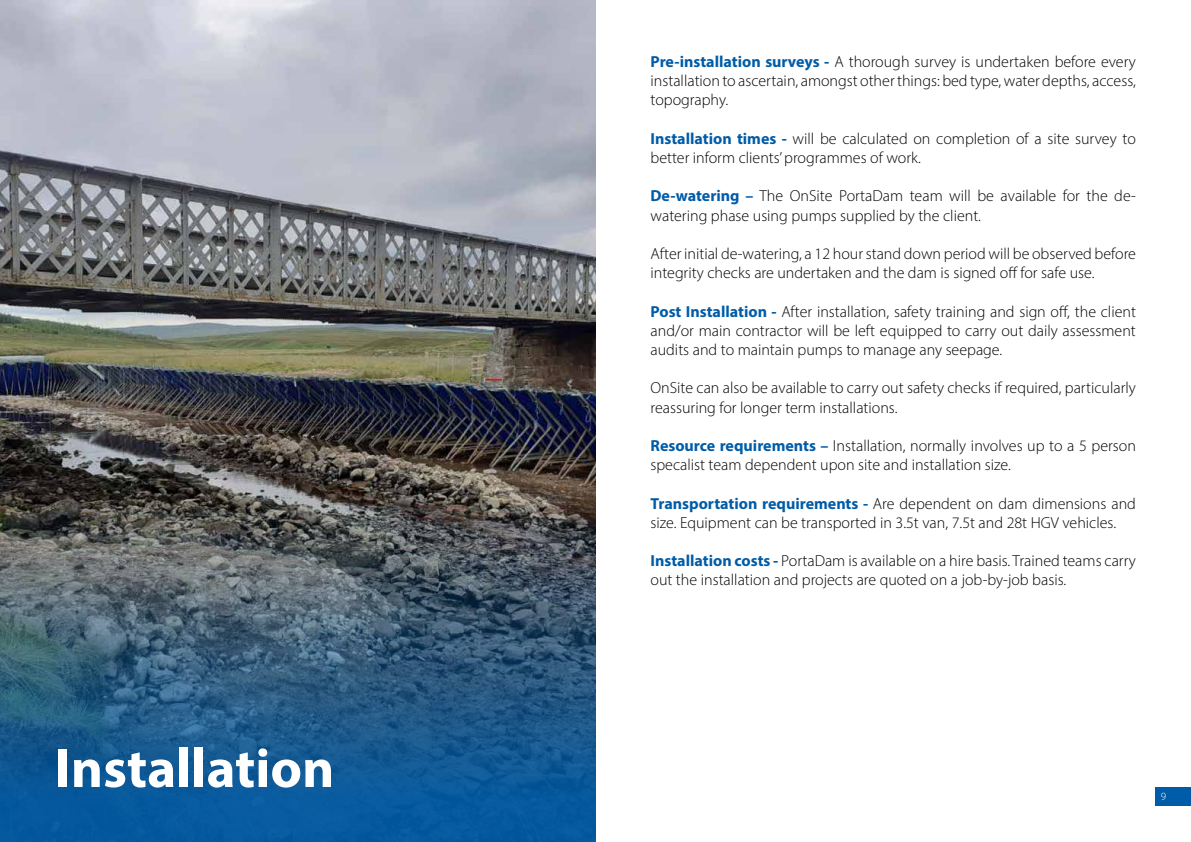
<style>
.page{position:relative;width:1191px;height:842px;background:#fff}
.page>*{position:absolute;margin:0;border:0;box-sizing:border-box;transform-origin:0 0}
.t1{font:700 55px "Myriad Pro";color:#fff}
.t2{font:300 16px/19.2px "Myriad Pro";color:#000}
.t3{font:300 11px "Myriad Pro";color:#fff}
.s1{font-weight:700;color:#005ca8}
</style>
<div class="page">
<div style="left:1155px;top:787px;width:36px;height:18px;background:#005ca8"></div>
<img style="left:0;top:0;width:595px;height:842px">
<h1 class="t1" style="left:55px;top:732px;width:281px">Installation</h1>
<p class="t2" style="left:650px;top:52px;width:487px;text-align:justify"><span class="s1">Pre-installation surveys -</span> A thorough survey is undertaken before every installation to ascertain, amongst other things: bed type, water depths, access, topography.</p>
<p class="t2" style="left:650px;top:129px;width:487px"><span class="s1">Installation times -</span> will be calculated on completion of a site survey to better inform clients’ programmes of work.</p>
<p class="t2" style="left:650px;top:186px;width:487px"><span class="s1">De-watering –</span> The OnSite PortaDam team will be available for the de&shy;watering phase using pumps supplied by the client.</p>
<p class="t2" style="left:650px;top:244px;width:487px">After initial de-watering, a 12 hour stand down period will be observed before integrity checks are undertaken and the dam is signed off for safe use.</p>
<p class="t2" style="left:650px;top:302px;width:487px;text-align:justify"><span class="s1">Post Installation -</span> After installation, safety training and sign off, the client and/or main contractor will be left equipped to carry out daily assessment audits and to maintain pumps to manage any seepage.</p>
<p class="t2" style="left:650px;top:378px;width:487px">OnSite can also be available to carry out safety checks if required, particularly reassuring for longer term installations.</p>
<p class="t2" style="left:650px;top:436px;width:487px"><span class="s1">Resource requirements –</span> Installation, normally involves up to a 5 person specalist team dependent upon site and installation size.</p>
<p class="t2" style="left:650px;top:494px;width:487px"><span class="s1">Transportation requirements -</span> Are dependent on dam dimensions and size. Equipment can be transported in 3.5t van, 7.5t and 28t HGV vehicles.</p>
<p class="t2" style="left:650px;top:551px;width:487px"><span class="s1">Installation costs -</span> PortaDam is available on a hire basis. Trained teams carry out the installation and projects are quoted on a job-by-job basis.</p>
<p class="t3" style="left:1160px;top:790px;width:7px">9</p>
</div>
